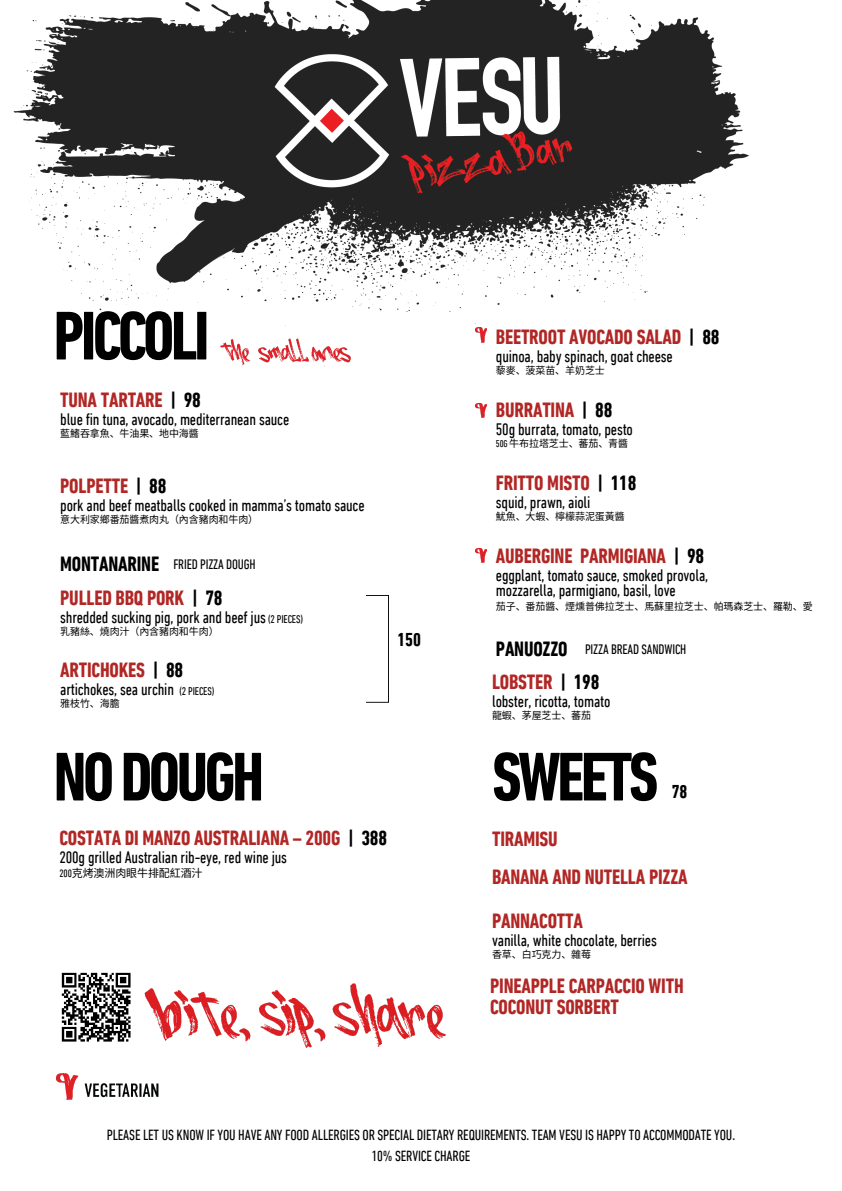
<style>
.page{position:relative;width:842px;height:1191px;background:#fff}
.page>*{position:absolute;margin:0;border:0;box-sizing:border-box;transform-origin:0 0}
.t1{font:700 condensed 70px "DIN Next LT Pro";letter-spacing:-.055em;color:#000}
.t2{font:700 condensed 21px/44.4px "DIN Next LT Pro";letter-spacing:-.01em;color:#b12725}
.t3{font:700 condensed 21px "DIN Next LT Pro";letter-spacing:-.01em;color:#000}
.t4{font:700 condensed 19px "DIN Next LT Pro";color:#000}
.t5{font:condensed 17px/14.2px "DIN Next LT Pro";letter-spacing:-.01em;color:#000}
.t6{font:condensed 15px/21px "DIN Next LT Pro";letter-spacing:-.01em;color:#000;text-align:center}
.t7{font:condensed 14px "DIN Next LT Pro";letter-spacing:-.01em;color:#000}
.t8{font:condensed 11.4px "DIN Next LT Pro";letter-spacing:-.01em;color:#000}
.t9{font:11px "Noto Sans CJ Ksc";letter-spacing:-.01em;color:#000}
.t10{font:10px "Noto Sans CJ Ksc";letter-spacing:-.01em;color:#000}
.s1{color:#000}
.s2{font-family:"DIN Next LT Pro";font-stretch:condensed}
</style>
<div class="page">
<img style="left:13px;top:0;width:736px;height:406px">
<img style="left:221px;top:323px;width:129px;height:66px">
<img style="left:61px;top:972px;width:384px;height:75px">
<img style="left:56px;top:1073px;width:103px;height:27px">
<img style="left:475px;top:548px;width:11px;height:14px">
<img style="left:475px;top:403px;width:11px;height:14px">
<img style="left:475px;top:328px;width:11px;height:14px">
<img style="left:366px;top:595px;width:23px;height:107px">
<p class="t1" style="left:53px;top:307px;width:158px">PICCOLI</p>
<p class="t2" style="left:60px;top:379px;width:142px">TUNA TARTARE <span class="s1">| 98</span></p>
<p class="t5" style="left:60px;top:413px;width:231px">blue fin tuna, avocado, mediterranean sauce</p>
<p class="t10" style="left:60px;top:425px;width:140px">藍鰭吞拿魚、牛油果、地中海醬</p>
<p class="t2" style="left:60px;top:465px;width:108px">POLPETTE <span class="s1">| 88</span></p>
<p class="t5" style="left:60px;top:500px;width:306px">pork and beef meatballs cooked in mamma’s tomato sauce</p>
<p class="t10" style="left:60px;top:511px;width:200px">意大利家鄉番茄醬煮肉丸（內含豬肉和牛肉）</p>
<p class="t3" style="left:60px;top:555px;width:100px">MONTANARINE</p>
<h2 class="t7" style="left:173px;top:558px;width:84px">FRIED PIZZA DOUGH</h2>
<p class="t2" style="left:60px;top:578px;width:164px">PULLED BBQ PORK <span class="s1">| 78</span></p>
<p class="t5" style="left:60px;top:612px;width:207px">shredded sucking pig, pork and beef jus</p>
<p class="t10" style="left:60px;top:623px;width:160px">乳豬絲、燒肉汁（內含豬肉和牛肉）</p>
<p class="t8" style="left:268px;top:614px;width:37px">(2 PIECES)</p>
<p class="t2" style="left:60px;top:649px;width:125px">ARTICHOKES <span class="s1">| 88</span></p>
<p class="t5" style="left:60px;top:683px;width:115px">artichokes, sea urchin</p>
<p class="t10" style="left:60px;top:695px;width:61px">雅枝竹、海膽</p>
<h2 class="t8" style="left:179px;top:686px;width:37px">(2 PIECES)</h2>
<h1 class="t4" style="left:398px;top:632px;width:25px">150</h1>
<p class="t2" style="left:496px;top:316px;width:225px">BEETROOT AVOCADO SALAD <span class="s1">| 88</span></p>
<p class="t5" style="left:496px;top:350px;width:178px">quinoa, baby spinach, goat cheese</p>
<p class="t10" style="left:496px;top:362px;width:109px">藜麥、菠菜苗、羊奶芝士</p>
<p class="t2" style="left:496px;top:389px;width:118px">BURRATINA <span class="s1">| 88</span></p>
<p class="t5" style="left:496px;top:423px;width:139px">50g burrata, tomato, pesto</p>
<p class="t10" style="left:496px;top:435px;width:134px"><span class="s2">50G</span> 牛布拉塔芝士、蕃茄、青醬</p>
<p class="t2" style="left:496px;top:462px;width:142px">FRITTO MISTO <span class="s1">| 118</span></p>
<p class="t5" style="left:496px;top:496px;width:96px">squid, prawn, aioli</p>
<p class="t10" style="left:496px;top:508px;width:130px">魷魚、大蝦、檸檬蒜泥蛋黃醬</p>
<p class="t2" style="left:496px;top:536px;width:210px">AUBERGINE PARMIGIANA <span class="s1">| 98</span></p>
<p class="t5" style="left:496px;top:570px;width:214px">eggplant, tomato sauce, smoked provola, mozzarella, parmigiano, basil, love</p>
<p class="t10" style="left:496px;top:598px;width:318px">茄子、番茄醬、煙燻普佛拉芝士、馬蘇里拉芝士、帕瑪森芝士、羅勒、愛</p>
<p class="t3" style="left:496px;top:640px;width:73px">PANUOZZO</p>
<h4 class="t7" style="left:585px;top:643px;width:103px">PIZZA BREAD SANDWICH</h4>
<p class="t2" style="left:492px;top:661px;width:109px">LOBSTER <span class="s1">| 198</span></p>
<p class="t5" style="left:492px;top:695px;width:120px">lobster, ricotta, tomato</p>
<p class="t10" style="left:492px;top:707px;width:101px">龍蝦、茅屋芝士、蕃茄</p>
<h4 class="t1" style="left:53px;top:747px;width:212px">NODOUGH</h4>
<h1 class="t1" style="left:492px;top:747px;width:168px">SWEETS</h1>
<p class="t4" style="left:672px;top:784px;width:17px">78</p>
<p class="t2" style="left:59px;top:817px;width:329px">COSTATA DI MANZO AUSTRALIANA – 200G <span class="s1">| 388</span></p>
<p class="t5" style="left:59px;top:852px;width:229px">200g grilled Australian rib-eye, red wine jus</p>
<p class="t9" style="left:59px;top:864px;width:145px"><span class="s2">200</span>克烤澳洲肉眼牛排配紅酒汁</p>
<h2 class="t2" style="left:492px;top:818px;width:67px">TIRAMISU</h2>
<h2 class="t2" style="left:492px;top:856px;width:197px">BANANA AND NUTELLA PIZZA<br>PANNACOTTA</h2>
<p class="t5" style="left:492px;top:934px;width:166px">vanilla, white chocolate, berries</p>
<p class="t10" style="left:492px;top:946px;width:101px">香草、白巧克力、雜莓</p>
<p class="t2" style="left:490px;top:977px;width:195px;line-height:21px">PINEAPPLE CARPACCIO WITH<br>COCONUT SORBERT</p>
<h2 class="t6" style="left:107px;top:1125px;width:630px">PLEASE LET US KNOW IF YOU HAVE ANY FOOD ALLERGIES OR SPECIAL DIETARY REQUIREMENTS. TEAM VESU IS HAPPY TO ACCOMMODATE YOU.<br>10% SERVICE CHARGE</h2>
</div>
